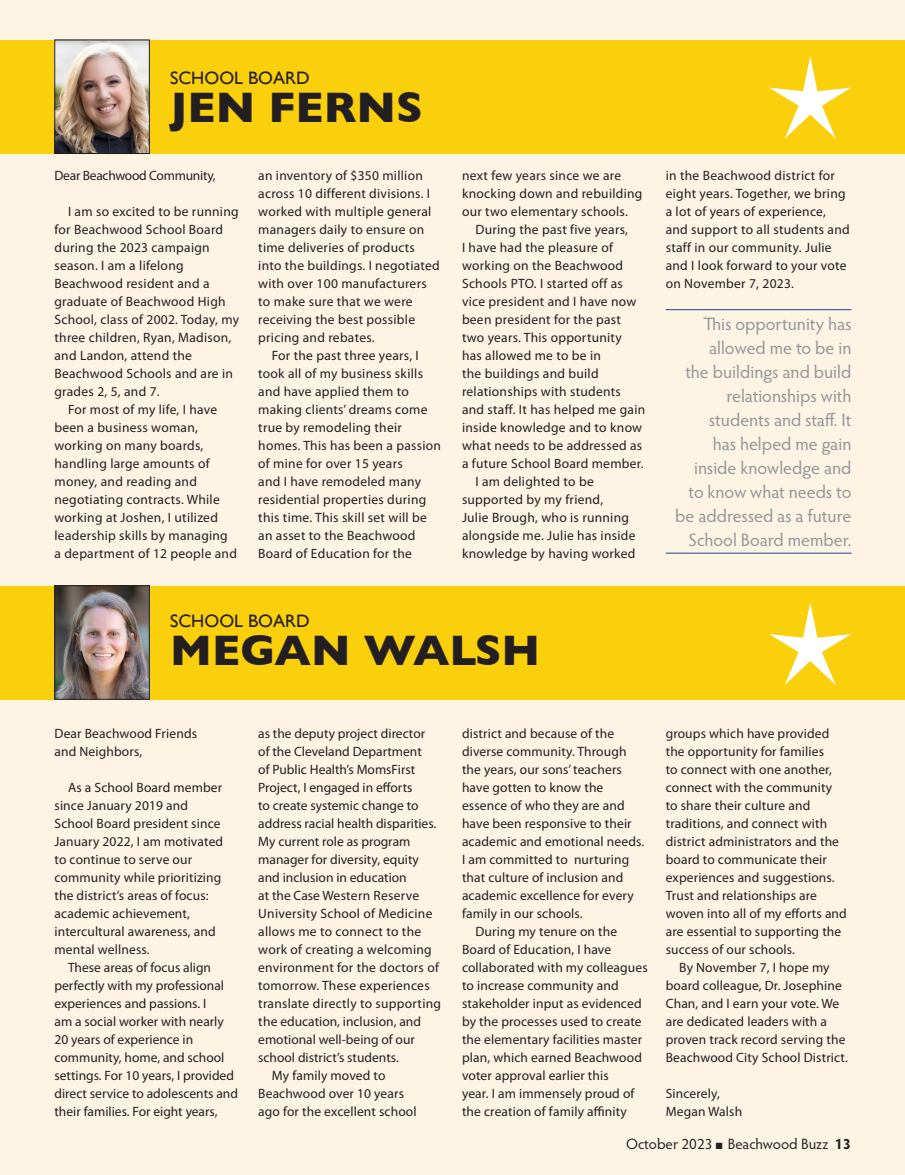
<style>
.page{position:relative;width:905px;height:1175px;background:#fff}
.page>*{position:absolute;margin:0;border:0;box-sizing:border-box;transform-origin:0 0}
.Main_Header{font:700 43.5px "Gill Sans";color:#231f20}
.Callout{font:18px/24px "Hypatia Sans Pro";color:#939598;text-align:right}
.Main_Header-2{font:18px "Gill Sans";color:#231f20}
.t1{font:15px "Hypatia Sans Pro";color:#231f20}
.Text_Indent{font:13.5px/18px "Myriad Pro";letter-spacing:.01em;color:#231f20}
.Text_No_Indent{font:13.5px/18px "Myriad Pro";letter-spacing:.01em;color:#231f20}
.Text_No_Indent-2{font:13.5px "Myriad Pro";letter-spacing:-.02em;color:#231f20}
.s1{font-weight:700}
</style>
<div class="page">
<div style="left:0;top:0;width:904px;height:1174px;background:#fef4e4"></div>
<div style="left:0;top:585px;width:904px;height:114px;background:#facf0c"></div>
<div style="left:0;top:40px;width:904px;height:114px;background:#facf0c"></div>
<img style="left:57px;top:587px;width:90px;height:110px">
<div style="left:55px;top:585px;width:94px;height:114px;border:1px solid #231f20"></div>
<img style="left:57px;top:42px;width:90px;height:110px">
<div style="left:55px;top:40px;width:94px;height:114px;border:1px solid #231f20"></div>
<hr style="left:665px;top:309px;width:186px;height:1px;background:#253f8e">
<hr style="left:665px;top:553px;width:186px;height:1px;background:#253f8e">
<svg style="left:769px;top:56px;width:82px;height:82px"></svg>
<svg style="left:769px;top:603px;width:82px;height:82px"></svg>
<p class="Main_Header-2" style="left:170px;top:68px;width:141px">SCHOOL BOARD</p>
<p class="Main_Header" style="left:170px;top:72px;width:254px">JEN FERNS</p>
<p class="Text_No_Indent-2" style="left:54px;top:168px;width:163px">Dear Beachwood Community,</p>
<p class="Text_Indent" style="left:54px;top:203px;width:186px;text-indent:14px">I am so excited to be running for Beachwood School Board during the 2023 campaign season. I am a lifelong<br>Beachwood resident and a graduate of Beachwood High<br>School, class of 2002. Today, my three children, Ryan, Madison, and Landon, attend the<br>Beachwood Schools and are in grades 2, 5, and 7.</p>
<p class="Text_Indent" style="left:54px;top:401px;width:184px;text-indent:14px">For most of my life, I have been a business woman, working on many boards, handling large amounts of money, and reading and negotiating contracts. While working at Joshen, I utilized leadership skills by managing a department of 12 people and</p>
<p class="Text_Indent" style="left:258px;top:167px;width:183px">an inventory of $350 million across 10 different divisions. I worked with multiple general managers daily to ensure on time deliveries of products into the buildings. I negotiated with over 100 manufacturers to make sure that we were receiving the best possible pricing and rebates.</p>
<p class="Text_Indent" style="left:258px;top:347px;width:184px;text-indent:14px">For the past three years, I took all of my business skills and have applied them to making clients’ dreams come true by remodeling their homes. This has been a passion of mine for over 15 years<br>and I have remodeled many residential properties during this time. This skill set will be an asset to the Beachwood<br>Board of Education for the</p>
<p class="Text_Indent" style="left:462px;top:167px;width:182px">next few years since we are knocking down and rebuilding our two elementary schools.</p>
<p class="Text_Indent" style="left:462px;top:221px;width:185px;text-indent:14px">During the past five years,<br>I have had the pleasure of working on the Beachwood<br>Schools PTO. I started off as vice president and I have now been president for the past two years. This opportunity<br>has allowed me to be in<br>the buildings and build relationships with students and staff. It has helped me gain inside knowledge and to know what needs to be addressed as a future School Board member.</p>
<p class="Text_Indent" style="left:462px;top:473px;width:175px;text-indent:14px">I am delighted to be supported by my friend,<br>Julie Brough, who is running alongside me. Julie has inside knowledge by having worked</p>
<p class="Main_Header-2" style="left:170px;top:610px;width:141px">SCHOOL BOARD</p>
<p class="Main_Header" style="left:170px;top:615px;width:371px">MEGAN WALSH</p>
<p class="Text_Indent" style="left:665px;top:167px;width:185px">in the Beachwood district for eight years. Together, we bring a lot of years of experience, and support to all students and staff in our community. Julie and I look forward to your vote on November 7, 2023.</p>
<p class="Callout" style="left:675px;top:311px;width:178px">This opportunity has allowed me to be in<br>the buildings and build relationships with students and staff. It<br>has helped me gain inside knowledge and to know what needs to be addressed as a future<br>School Board member.</p>
<p class="Text_No_Indent" style="left:54px;top:725px;width:144px">Dear Beachwood Friends and Neighbors,</p>
<p class="Text_Indent" style="left:54px;top:779px;width:170px;text-indent:14px">As a School Board member since January 2019 and<br>School Board president since<br>January 2022, I am motivated to continue to serve our community while prioritizing the district’s areas of focus: academic achievement, intercultural awareness, and mental wellness.</p>
<p class="Text_Indent" style="left:54px;top:959px;width:185px;text-indent:14px">These areas of focus align perfectly with my professional experiences and passions. I<br>am a social worker with nearly<br>20 years of experience in community, home, and school settings. For 10 years, I provided direct service to adolescents and their families. For eight years,</p>
<p class="Text_Indent" style="left:258px;top:725px;width:184px">as the deputy project director<br>of the Cleveland Department<br>of Public Health’s MomsFirst<br>Project, I engaged in efforts<br>to create systemic change to address racial health disparities.<br>My current role as program manager for diversity, equity and inclusion in education<br>at the Case Western Reserve<br>University School of Medicine allows me to connect to the work of creating a welcoming environment for the doctors of tomorrow. These experiences translate directly to supporting the education, inclusion, and emotional well-being of our school district’s students.</p>
<p class="Text_Indent" style="left:258px;top:1067px;width:160px;text-indent:14px">My family moved to<br>Beachwood over 10 years ago for the excellent school</p>
<p class="Text_Indent" style="left:462px;top:725px;width:184px">district and because of the diverse community. Through the years, our sons’ teachers have gotten to know the essence of who they are and have been responsive to their academic and emotional needs.<br>I am committed to nurturing that culture of inclusion and academic excellence for every family in our schools.</p>
<p class="Text_Indent" style="left:462px;top:923px;width:187px;text-indent:14px">During my tenure on the<br>Board of Education, I have collaborated with my colleagues to increase community and stakeholder input as evidenced by the processes used to create the elementary facilities master plan, which earned Beachwood voter approval earlier this<br>year. I am immensely proud of the creation of family affinity</p>
<p class="Text_Indent" style="left:665px;top:725px;width:183px">groups which have provided the opportunity for families<br>to connect with one another, connect with the community to share their culture and traditions, and connect with district administrators and the board to communicate their experiences and suggestions.<br>Trust and relationships are woven into all of my efforts and are essential to supporting the success of our schools.</p>
<p class="Text_Indent" style="left:665px;top:959px;width:184px;text-indent:14px">By November 7, I hope my board colleague, Dr. Josephine<br>Chan, and I earn your vote. We are dedicated leaders with a proven track record serving the<br>Beachwood City School District.</p>
<p class="Text_No_Indent" style="left:665px;top:1085px;width:56px">Sincerely,</p>
<p class="Text_No_Indent" style="left:665px;top:1103px;width:78px">Megan Walsh</p>
<p class="t1" style="left:626px;top:1133px;width:226px">October 2023 ■ Beachwood Buzz <span class="s1">13</span></p>
</div>
